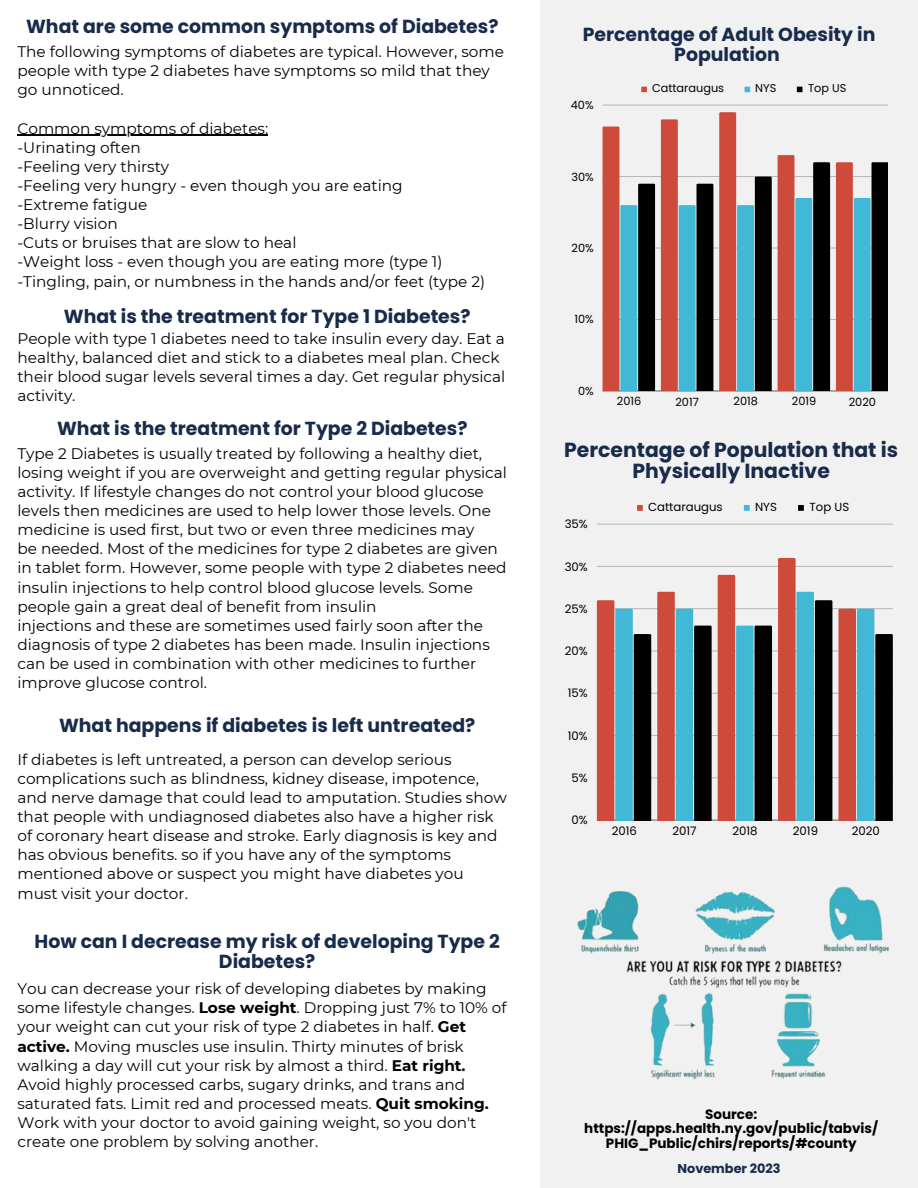
<style>
.page{position:relative;width:918px;height:1188px;background:#fff}
.page>*{position:absolute;margin:0;border:0;box-sizing:border-box;transform-origin:0 0}
.t1{font:700 20.4px/21.3px "Poppins";color:#182b4b;text-align:center}
.t2{font:700 18.9px/20.2px "Poppins";color:#182b4b;text-align:center}
.t3{font:15.3px/19.2px "Montserrat";color:#000}
.t4{font:700 13.5px/14.7px "Poppins";color:#000;text-align:center}
.t5{font:700 12.9px "Poppins";color:#182b4b}
.t6{font:11.7px "Poppins";color:#000}
.t7{font:11.25px "Poppins";color:#000}
.s1{font-weight:700}
</style>
<div class="page">
<div style="left:540px;top:0;width:378px;height:1188px;background:#f1f1f1"></div>
<svg style="left:641px;top:87px;width:6px;height:5px"></svg>
<svg style="left:745px;top:87px;width:5px;height:5px"></svg>
<svg style="left:797px;top:87px;width:5px;height:5px"></svg>
<hr style="left:603px;top:319px;width:285px;height:1px;background:#000">
<hr style="left:603px;top:248px;width:285px;height:1px;background:#000">
<hr style="left:603px;top:176px;width:285px;height:1px;background:#000">
<hr style="left:603px;top:105px;width:285px;height:1px;background:#000">
<hr style="left:603px;top:391px;width:285px;height:1px;background:#000">
<svg style="left:603px;top:127px;width:52px;height:264px"></svg>
<svg style="left:661px;top:119px;width:52px;height:272px"></svg>
<svg style="left:719px;top:112px;width:53px;height:279px"></svg>
<svg style="left:778px;top:155px;width:52px;height:236px;background:#6b6163"></svg>
<svg style="left:836px;top:162px;width:52px;height:229px;background:#695e60"></svg>
<svg style="left:637px;top:505px;width:6px;height:6px"></svg>
<svg style="left:744px;top:505px;width:6px;height:6px"></svg>
<svg style="left:798px;top:505px;width:6px;height:6px"></svg>
<hr style="left:597px;top:778px;width:296px;height:1px;background:#000">
<hr style="left:597px;top:735px;width:296px;height:1px;background:#000">
<hr style="left:597px;top:693px;width:296px;height:1px;background:#000">
<hr style="left:597px;top:651px;width:296px;height:1px;background:#000">
<hr style="left:597px;top:608px;width:296px;height:1px;background:#000">
<hr style="left:597px;top:566px;width:296px;height:1px;background:#000">
<hr style="left:597px;top:524px;width:296px;height:1px;background:#000">
<hr style="left:597px;top:820px;width:296px;height:1px;background:#000">
<svg style="left:597px;top:600px;width:54px;height:220px;background:#70696c"></svg>
<svg style="left:657px;top:592px;width:55px;height:228px;background:#70696c"></svg>
<svg style="left:718px;top:575px;width:54px;height:245px;background:#7d7072"></svg>
<svg style="left:778px;top:558px;width:54px;height:262px;background:#7d7173"></svg>
<svg style="left:838px;top:609px;width:55px;height:211px;background:#6a656a"></svg>
<img style="left:577px;top:886px;width:313px;height:194px">
<hr style="left:17px;top:135px;width:251px;height:1px;background:#000">
<p class="t2" style="left:26px;top:17px;width:474px">What are some common symptoms of Diabetes?</p>
<p class="t3" style="left:17px;top:42px;width:488px">The following symptoms of diabetes are typical. However, some people with type 2 diabetes have symptoms so mild that they go unnoticed.</p>
<p class="t3" style="left:17px;top:118px;width:252px">Common symptoms of diabetes:</p>
<p class="t3" style="left:17px;top:138px;width:125px">-Urinating often</p>
<p class="t3" style="left:17px;top:157px;width:153px">-Feeling very thirsty</p>
<p class="t3" style="left:17px;top:176px;width:387px">-Feeling very hungry - even though you are eating</p>
<p class="t3" style="left:17px;top:195px;width:131px">-Extreme fatigue</p>
<p class="t3" style="left:17px;top:214px;width:102px">-Blurry vision</p>
<p class="t3" style="left:17px;top:233px;width:281px">-Cuts or bruises that are slow to heal</p>
<p class="t3" style="left:17px;top:252px;width:427px">-Weight loss - even though you are eating more (type 1)</p>
<p class="t3" style="left:17px;top:271px;width:469px">-Tingling, pain, or numbness in the hands and/or feet (type 2)</p>
<p class="t2" style="left:64px;top:306px;width:408px">What is the treatment for Type 1 Diabetes?</p>
<p class="t3" style="left:17px;top:329px;width:489px">People with type 1 diabetes need to take insulin every day. Eat a healthy, balanced diet and stick to a diabetes meal plan. Check their blood sugar levels several times a day. Get regular physical activity.</p>
<p class="t2" style="left:57px;top:418px;width:412px">What is the treatment for Type 2 Diabetes?</p>
<p class="t3" style="left:17px;top:444px;width:491px">Type 2 Diabetes is usually treated by following a healthy diet, losing weight if you are overweight and getting regular physical activity. If lifestyle changes do not control your blood glucose levels then medicines are used to help lower those levels. One medicine is used first, but two or even three medicines may</p>
<p class="t3" style="left:17px;top:539px;width:491px">be needed. Most of the medicines for type 2 diabetes are given in tablet form. However, some people with type 2 diabetes need insulin injections to help control blood glucose levels. Some people gain a great deal of benefit from insulin</p>
<p class="t3" style="left:17px;top:616px;width:474px">injections and these are sometimes used fairly soon after the diagnosis of type 2 diabetes has been made. Insulin injections can be used in combination with other medicines to further improve glucose control.</p>
<p class="t2" style="left:59px;top:716px;width:418px">What happens if diabetes is left untreated?</p>
<p class="t3" style="left:17px;top:750px;width:491px">If diabetes is left untreated, a person can develop serious complications such as blindness, kidney disease, impotence, and nerve damage that could lead to amputation. Studies show that people with undiagnosed diabetes also have a higher risk of coronary heart disease and stroke. Early diagnosis is key and has obvious benefits. so if you have any of the symptoms mentioned above or suspect you might have diabetes you must visit your doctor.</p>
<p class="t2" style="left:35px;top:931px;width:467px">How can I decrease my risk of developing Type 2<br>Diabetes?</p>
<p class="t3" style="left:17px;top:979px;width:491px">You can decrease your risk of developing diabetes by making some lifestyle changes. <span class="s1">Lose weight</span>. Dropping just 7% to 10% of your weight can cut your risk of type 2 diabetes in half. <span class="s1">Get active.</span> Moving muscles use insulin. Thirty minutes of brisk walking a day will cut your risk by almost a third. <span class="s1">Eat right.</span></p>
<p class="t3" style="left:17px;top:1075px;width:473px">Avoid highly processed carbs, sugary drinks, and trans and saturated fats. Limit red and processed meats. <span class="s1">Quit smoking.<br></span>Work with your doctor to avoid gaining weight, so you don't create one problem by solving another.</p>
<p class="t2" style="left:583px;top:24px;width:294px">Percentage of Adult Obesity in<br>Population</p>
<p class="t7" style="left:571px;top:97px;width:24px">40%</p>
<p class="t7" style="left:572px;top:169px;width:24px">30%</p>
<p class="t7" style="left:572px;top:240px;width:24px">20%</p>
<p class="t7" style="left:574px;top:312px;width:21px">10%</p>
<p class="t7" style="left:652px;top:80px;width:74px">Cattaraugus</p>
<p class="t7" style="left:755px;top:80px;width:23px">NYS</p>
<p class="t7" style="left:808px;top:80px;width:40px">Top US</p>
<p class="t7" style="left:578px;top:383px;width:17px">0%</p>
<p class="t7" style="left:617px;top:394px;width:26px">2016</p>
<p class="t7" style="left:675px;top:394px;width:25px">2017</p>
<p class="t7" style="left:734px;top:394px;width:26px">2018</p>
<p class="t7" style="left:792px;top:394px;width:26px">2019</p>
<p class="t7" style="left:849px;top:394px;width:29px">2020</p>
<p class="t1" style="left:564px;top:439px;width:335px">Percentage of Population that is<br>Physically Inactive</p>
<p class="t6" style="left:565px;top:516px;width:25px">35%</p>
<p class="t6" style="left:565px;top:558px;width:25px">30%</p>
<p class="t6" style="left:565px;top:601px;width:24px">25%</p>
<p class="t6" style="left:565px;top:643px;width:24px">20%</p>
<p class="t6" style="left:568px;top:685px;width:21px">15%</p>
<p class="t6" style="left:568px;top:727px;width:21px">10%</p>
<p class="t6" style="left:572px;top:770px;width:18px">5%</p>
<p class="t6" style="left:572px;top:812px;width:18px">0%</p>
<p class="t6" style="left:648px;top:498px;width:76px">Cattaraugus</p>
<p class="t6" style="left:755px;top:498px;width:23px">NYS</p>
<p class="t6" style="left:810px;top:498px;width:41px">Top US</p>
<p class="t6" style="left:612px;top:823px;width:27px">2016</p>
<p class="t6" style="left:672px;top:823px;width:26px">2017</p>
<p class="t6" style="left:733px;top:823px;width:27px">2018</p>
<p class="t6" style="left:793px;top:823px;width:27px">2019</p>
<p class="t6" style="left:852px;top:823px;width:30px">2020</p>
<p class="t4" style="left:584px;top:1107px;width:295px">Source: https://apps.health.ny.gov/public/tabvis/<br>PHIG_Public/chirs/reports/#county</p>
<p class="t5" style="left:677px;top:1159px;width:105px">November 2023</p>
</div>
